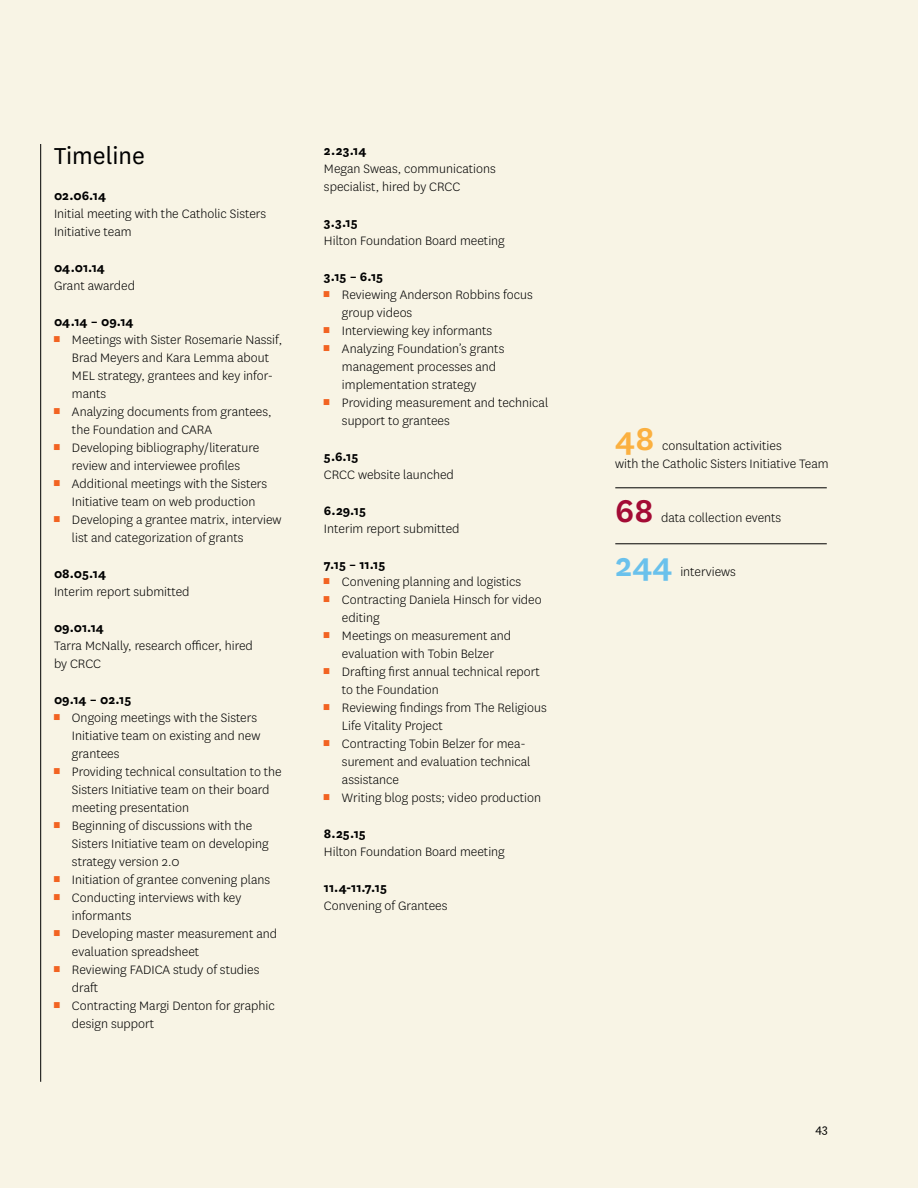
<style>
.page{position:relative;width:918px;height:1188px;background:#f8f4e5}
.page>*{position:absolute;margin:0;border:0;box-sizing:border-box;transform-origin:0 0}
.t1{font:600 36.75px "National";color:#6ac1ec}
.t2{font:600 36.75px "National";color:#fbb040}
.t3{font:600 36.75px "National";color:#a30b35}
.t4{font:27px "National";color:#000}
.t5{font:300 14.25px/18px "National";color:#000}
.t6{font:700 14.25px "National";color:#000}
.t7{font:13.5px "National";color:#000}
</style>
<div class="page">
<hr style="left:40px;top:144px;width:1px;height:938px;background:#000">
<hr style="left:615px;top:488px;width:212px;height:1px;background:#000">
<hr style="left:615px;top:544px;width:212px;height:1px;background:#000">
<h2 class="t4" style="left:54px;top:138px;width:92px">Timeline</h2>
<p class="t6" style="left:54px;top:186px;width:54px">02.06.14</p>
<p class="t5" style="left:54px;top:204px;width:214px">Initial meeting with the Catholic Sisters<br>Initiative team</p>
<p class="t6" style="left:54px;top:258px;width:53px">04.01.14</p>
<p class="t5" style="left:54px;top:276px;width:83px">Grant awarded</p>
<p class="t6" style="left:54px;top:312px;width:81px">04.14 – 09.14</p>
<p class="t5" style="left:72px;top:330px;width:212px">Meetings with Sister Rosemarie Nassif,<br>Brad Meyers and Kara Lemma about<br>MEL strategy, grantees and key infor&shy;mants<br>Analyzing documents from grantees, the Foundation and CARA<br>Developing bibliography/literature review and interviewee profiles<br>Additional meetings with the Sisters<br>Initiative team on web production<br>Developing a grantee matrix, interview list and categorization of grants</p>
<p class="t6" style="left:54px;top:564px;width:54px">08.05.14</p>
<p class="t5" style="left:54px;top:582px;width:137px">Interim report submitted</p>
<p class="t6" style="left:54px;top:618px;width:51px">09.01.14</p>
<p class="t5" style="left:54px;top:636px;width:200px">Tarra McNally, research officer, hired by CRCC</p>
<p class="t6" style="left:54px;top:690px;width:79px">09.14 – 02.15</p>
<p class="t5" style="left:72px;top:708px;width:211px">Ongoing meetings with the Sisters<br>Initiative team on existing and new grantees<br>Providing technical consultation to the<br>Sisters Initiative team on their board meeting presentation<br>Beginning of discussions with the<br>Sisters Initiative team on developing strategy version 2.0<br>Initiation of grantee convening plans<br>Conducting interviews with key informants<br>Developing master measurement and evaluation spreadsheet<br>Reviewing FADICA study of studies draft<br>Contracting Margi Denton for graphic design support</p>
<p class="t6" style="left:324px;top:140px;width:44px">2.23.14</p>
<p class="t5" style="left:324px;top:159px;width:173px">Megan Sweas, communications specialist, hired by CRCC</p>
<p class="t6" style="left:324px;top:212px;width:35px">3.3.15</p>
<p class="t5" style="left:324px;top:231px;width:182px">Hilton Foundation Board meeting</p>
<p class="t6" style="left:324px;top:266px;width:61px">3.15 – 6.15</p>
<p class="t5" style="left:342px;top:285px;width:208px">Reviewing Anderson Robbins focus group videos<br>Interviewing key informants<br>Analyzing Foundation’s grants management processes and implementation strategy<br>Providing measurement and technical support to grantees</p>
<p class="t6" style="left:324px;top:446px;width:36px">5.6.15</p>
<p class="t5" style="left:324px;top:465px;width:131px">CRCC website launched</p>
<p class="t6" style="left:324px;top:500px;width:44px">6.29.15</p>
<p class="t5" style="left:324px;top:519px;width:137px">Interim report submitted</p>
<p class="t6" style="left:324px;top:554px;width:63px">7.15 – 11.15</p>
<p class="t5" style="left:342px;top:573px;width:206px">Convening planning and logistics<br>Contracting Daniela Hinsch for video editing<br>Meetings on measurement and evaluation with Tobin Belzer<br>Drafting first annual technical report to the Foundation<br>Reviewing findings from The Religious<br>Life Vitality Project<br>Contracting Tobin Belzer for mea&shy;surement and evaluation technical assistance<br>Writing blog posts; video production</p>
<p class="t6" style="left:324px;top:824px;width:43px">8.25.15</p>
<p class="t5" style="left:324px;top:843px;width:182px">Hilton Foundation Board meeting</p>
<p class="t6" style="left:324px;top:878px;width:64px">11.4-11.7.15</p>
<p class="t5" style="left:324px;top:897px;width:125px">Convening of Grantees</p>
<h1 class="t2" style="left:615px;top:414px;width:41px">48</h1>
<p class="t5" style="left:615px;top:437px;width:215px;text-align:center">consultation activities<br>with the Catholic Sisters Initiative Team</p>
<h1 class="t3" style="left:615px;top:486px;width:40px">68</h1>
<p class="t5" style="left:661px;top:509px;width:122px">data collection events</p>
<h1 class="t1" style="left:615px;top:540px;width:59px">244</h1>
<p class="t5" style="left:680px;top:563px;width:57px">interviews</p>
<p class="t7" style="left:815px;top:1120px;width:14px">43</p>
</div>
